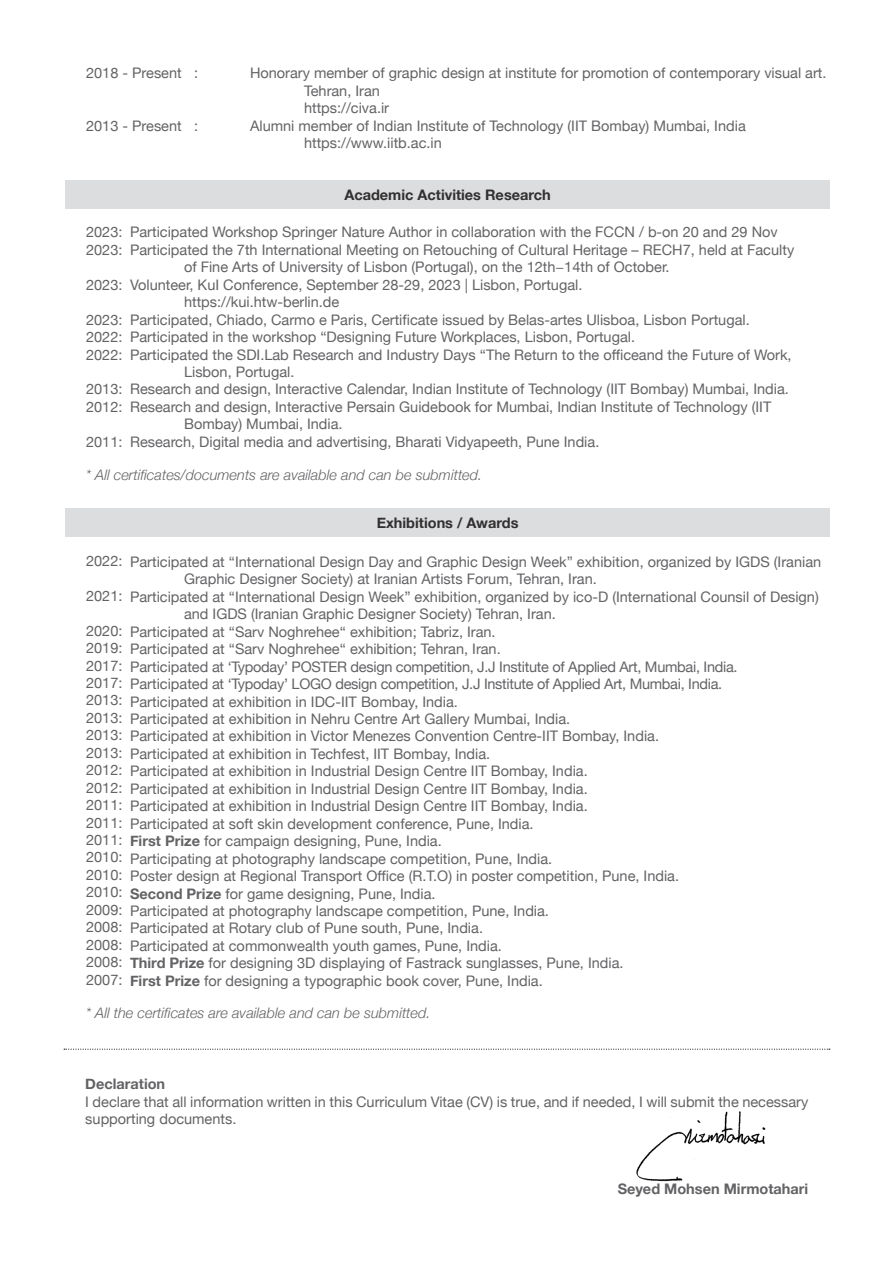
<style>
.page{position:relative;width:893px;height:1263px;background:#fff}
.page>*{position:absolute;margin:0;border:0;box-sizing:border-box;transform-origin:0 0}
.t1{font:14.55px/17.4px "Helvetica Neue";color:#636366}
.t2{font:14.55px "Helvetica Neue";letter-spacing:-.02em;color:#636366}
.t3{font:italic 300 14.55px "Helvetica Neue";color:#636366}
.t4{font:700 14.55px "Helvetica Neue";color:#312f30}
.t5{font:700 14.55px "Helvetica Neue";color:#636366}
.s1{font-weight:700}
</style>
<div class="page">
<div style="left:65px;top:508px;width:764px;height:29px;background:#dcdddf"></div>
<div style="left:65px;top:180px;width:764px;height:28px;background:#dcdddf"></div>
<svg style="left:64px;top:1048px;width:766px;height:2px"></svg>
<img style="left:636px;top:1111px;width:130px;height:71px">
<p class="t1" style="left:86px;top:65px;width:114px">2018 - Present :</p>
<p class="t1" style="left:86px;top:118px;width:114px">2013 - Present :</p>
<p class="t1" style="left:250px;top:65px;width:578px">Honorary member of graphic design at institute for promotion of contemporary visual art.</p>
<p class="t1" style="left:304px;top:83px;width:77px">Tehran, Iran</p>
<p class="t1" style="left:304px;top:100px;width:87px">https://civa.ir</p>
<p class="t1" style="left:250px;top:118px;width:497px">Alumni member of Indian Institute of Technology (IIT Bombay) Mumbai, India</p>
<p class="t1" style="left:304px;top:135px;width:139px">https://www.iitb.ac.in</p>
<p class="t4" style="left:344px;top:183px;width:208px">Academic Activities Research</p>
<p class="t1" style="left:130px;top:224px;width:649px">Participated Workshop Springer Nature Author in collaboration with the FCCN / b-on 20 and 29 Nov</p>
<p class="t1" style="left:130px;top:242px;width:666px">Participated the 7th International Meeting on Retouching of Cultural Heritage – RECH7, held at Faculty</p>
<p class="t1" style="left:184px;top:259px;width:487px">of Fine Arts of University of Lisbon (Portugal), on the 12th−14th of October.</p>
<p class="t1" style="left:130px;top:277px;width:454px">Volunteer, KuI Conference, September 28-29, 2023 | Lisbon, Portugal.</p>
<p class="t1" style="left:184px;top:294px;width:157px">https://kui.htw-berlin.de</p>
<p class="t1" style="left:130px;top:312px;width:621px">Participated, Chiado, Carmo e Paris, Certificate issued by Belas-artes Ulisboa, Lisbon Portugal.</p>
<p class="t1" style="left:130px;top:329px;width:507px">Participated in the workshop “Designing Future Workplaces, Lisbon, Portugal.</p>
<p class="t1" style="left:184px;top:347px;width:609px;text-indent:-54px">Participated the SDI.Lab Research and Industry Days “The Return to the officeand the Future of Work,<br>Lisbon, Portugal.</p>
<p class="t1" style="left:130px;top:381px;width:660px">Research and design, Interactive Calendar, Indian Institute of Technology (IIT Bombay) Mumbai, India.</p>
<p class="t1" style="left:184px;top:399px;width:589px;text-indent:-54px">Research and design, Interactive Persain Guidebook for Mumbai, Indian Institute of Technology (IIT<br>Bombay) Mumbai, India.</p>
<p class="t1" style="left:130px;top:434px;width:471px">Research, Digital media and advertising, Bharati Vidyapeeth, Pune India.</p>
<p class="t1" style="left:86px;top:224px;width:38px">2023:</p>
<p class="t1" style="left:86px;top:242px;width:38px">2023:</p>
<p class="t1" style="left:86px;top:277px;width:38px">2023:</p>
<p class="t1" style="left:86px;top:312px;width:38px">2023:</p>
<p class="t1" style="left:86px;top:329px;width:38px">2022:</p>
<p class="t1" style="left:86px;top:347px;width:38px">2022:</p>
<p class="t1" style="left:86px;top:381px;width:38px">2013:</p>
<p class="t1" style="left:86px;top:399px;width:38px">2012:</p>
<p class="t1" style="left:86px;top:434px;width:38px">2011:</p>
<p class="t3" style="left:86px;top:463px;width:398px">* All certificates/documents are available and can be submitted.</p>
<p class="t4" style="left:377px;top:512px;width:143px">Exhibitions / Awards</p>
<p class="t1" style="left:86px;top:553px;width:38px">2022:</p>
<p class="t1" style="left:86px;top:588px;width:38px">2021:</p>
<p class="t1" style="left:86px;top:623px;width:38px">2020:</p>
<p class="t1" style="left:86px;top:640px;width:38px">2019:</p>
<p class="t1" style="left:86px;top:657px;width:38px">2017:</p>
<p class="t1" style="left:86px;top:675px;width:38px">2017:</p>
<p class="t1" style="left:86px;top:692px;width:38px">2013:</p>
<p class="t1" style="left:86px;top:710px;width:38px">2013:</p>
<p class="t1" style="left:86px;top:727px;width:38px">2013:</p>
<p class="t1" style="left:86px;top:745px;width:38px">2013:</p>
<p class="t1" style="left:86px;top:762px;width:38px">2012:</p>
<p class="t1" style="left:86px;top:780px;width:38px">2012:</p>
<p class="t1" style="left:86px;top:797px;width:38px">2011:</p>
<p class="t1" style="left:86px;top:814px;width:38px">2011:</p>
<p class="t1" style="left:86px;top:832px;width:38px">2011:</p>
<p class="t1" style="left:86px;top:849px;width:38px">2010:</p>
<p class="t1" style="left:86px;top:867px;width:38px">2010:</p>
<p class="t1" style="left:86px;top:884px;width:38px">2010:</p>
<p class="t1" style="left:86px;top:902px;width:38px">2009:</p>
<p class="t1" style="left:86px;top:919px;width:38px">2008:</p>
<p class="t1" style="left:86px;top:937px;width:38px">2008:</p>
<p class="t1" style="left:86px;top:954px;width:38px">2008:</p>
<p class="t1" style="left:86px;top:971px;width:38px">2007:</p>
<p class="t3" style="left:86px;top:1001px;width:346px">* All the certificates are available and can be submitted.</p>
<p class="t1" style="left:130px;top:554px;width:693px">Participated at “International Design Day and Graphic Design Week” exhibition, organized by IGDS (Iranian</p>
<p class="t1" style="left:184px;top:571px;width:414px">Graphic Designer Society) at Iranian Artists Forum, Tehran, Iran.</p>
<p class="t1" style="left:130px;top:589px;width:690px">Participated at “International Design Week” exhibition, organized by ico-D (International Counsil of Design)</p>
<p class="t1" style="left:184px;top:606px;width:373px">and IGDS (Iranian Graphic Designer Society) Tehran, Iran.</p>
<p class="t1" style="left:130px;top:624px;width:367px">Participated at “Sarv Noghrehee“ exhibition; Tabriz, Iran.</p>
<p class="t1" style="left:130px;top:641px;width:372px">Participated at “Sarv Noghrehee“ exhibition; Tehran, Iran.</p>
<p class="t2" style="left:130px;top:656px;width:609px">Participated at ‘Typoday’ POSTER design competition, J.J Institute of Applied Art, Mumbai, India.</p>
<p class="t2" style="left:130px;top:673px;width:594px">Participated at ‘Typoday’ LOGO design competition, J.J Institute of Applied Art, Mumbai, India.</p>
<p class="t1" style="left:130px;top:693px;width:329px">Participated at exhibition in IDC-IIT Bombay, India.</p>
<p class="t1" style="left:130px;top:711px;width:442px">Participated at exhibition in Nehru Centre Art Gallery Mumbai, India.</p>
<p class="t1" style="left:130px;top:728px;width:531px">Participated at exhibition in Victor Menezes Convention Centre-IIT Bombay, India.</p>
<p class="t1" style="left:130px;top:746px;width:362px">Participated at exhibition in Techfest, IIT Bombay, India.</p>
<p class="t1" style="left:130px;top:763px;width:459px">Participated at exhibition in Industrial Design Centre IIT Bombay, India.</p>
<p class="t1" style="left:130px;top:781px;width:459px">Participated at exhibition in Industrial Design Centre IIT Bombay, India.</p>
<p class="t1" style="left:130px;top:798px;width:459px">Participated at exhibition in Industrial Design Centre IIT Bombay, India.</p>
<p class="t1" style="left:130px;top:816px;width:405px">Participated at soft skin development conference, Pune, India.</p>
<p class="t1" style="left:130px;top:833px;width:313px"><span class="s1">First Prize</span> for campaign designing, Pune, India.</p>
<p class="t1" style="left:130px;top:850px;width:424px">Participating at photography landscape competition, Pune, India.</p>
<p class="t1" style="left:130px;top:868px;width:551px">Poster design at Regional Transport Office (R.T.O) in poster competition, Pune, India.</p>
<p class="t1" style="left:130px;top:885px;width:307px"><span class="s1">Second Prize</span> for game designing, Pune, India.</p>
<p class="t1" style="left:130px;top:903px;width:420px">Participated at photography landscape competition, Pune, India.</p>
<p class="t1" style="left:130px;top:920px;width:354px">Participated at Rotary club of Pune south, Pune, India.</p>
<p class="t1" style="left:130px;top:938px;width:373px">Participated at commonwealth youth games, Pune, India.</p>
<p class="t1" style="left:130px;top:955px;width:495px"><span class="s1">Third Prize</span> for designing 3D displaying of Fastrack sunglasses, Pune, India.</p>
<p class="t1" style="left:130px;top:973px;width:414px"><span class="s1">First Prize</span> for designing a typographic book cover, Pune, India.</p>
<p class="t5" style="left:85px;top:1073px;width:81px">Declaration</p>
<p class="t1" style="left:85px;top:1094px;width:724px">I declare that all information written in this Curriculum Vitae (CV) is true, and if needed, I will submit the necessary supporting documents.</p>
<p class="t5" style="left:618px;top:1177px;width:192px">Seyed Mohsen Mirmotahari</p>
</div>
